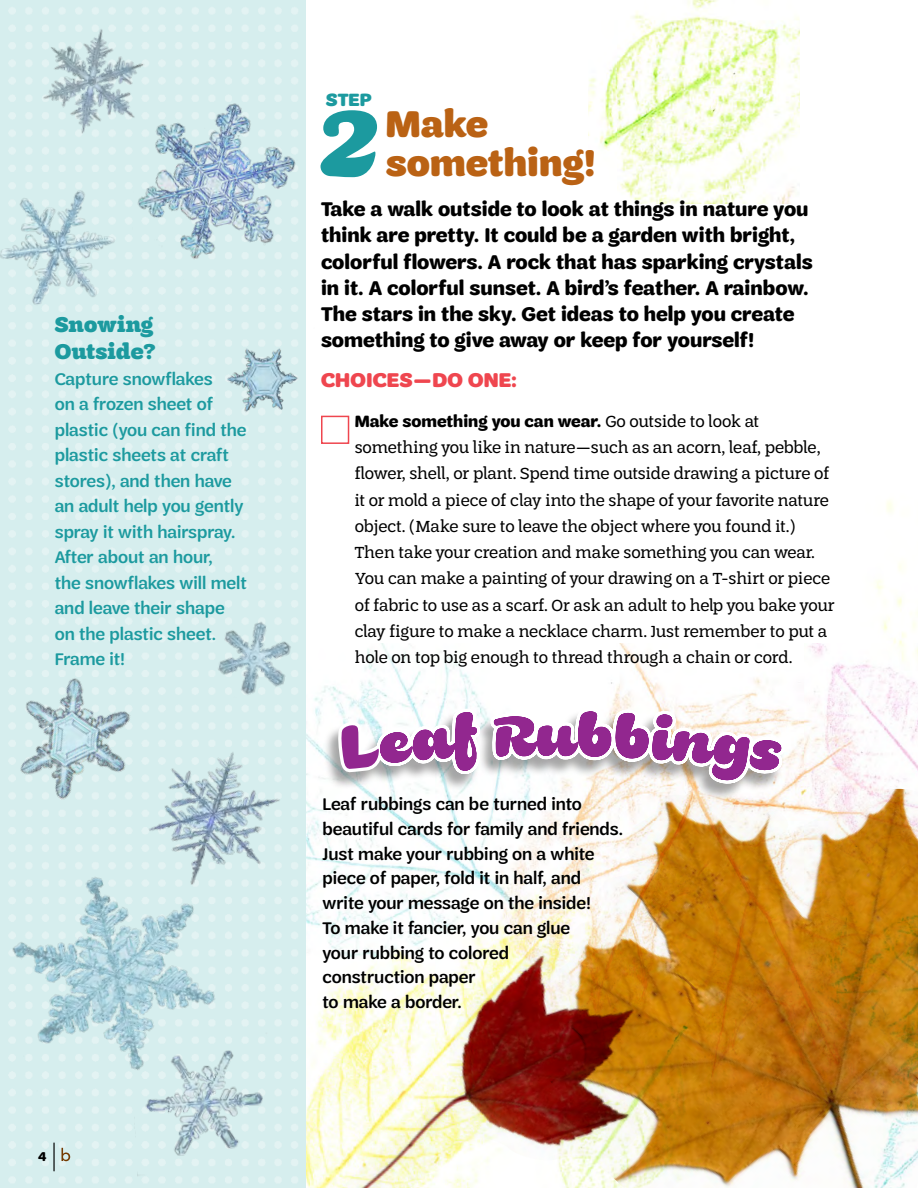
<style>
.page{position:relative;width:918px;height:1188px;background:#fff}
.page>*{position:absolute;margin:0;border:0;box-sizing:border-box;transform-origin:0 0}
.t1{font:expanded 99px "Shortbread Script Sm";color:#1c9a9f}
.t2{font:900 39px/39px "Trefoil Sans";color:#ba6214}
.t3{font:900 22.5px/27px "Trefoil Slab";letter-spacing:.005em;color:#1c9a9f}
.t4{font:700 21px/26.2px "Trefoil Sans";color:#000}
.t5{font:900 21px "Trefoil Sans";letter-spacing:.01em;color:#ef464f}
.t6{font:900 18.75px "Trefoil Sans";color:#1c9a9f}
.t7{font:500 18px/24.8px "Trefoil Sans";color:#000}
.t8{font:500 18px/25.5px "Trefoil Sans";color:#1c9a9f}
.t9{font:17.25px/26.2px "Trefoil Slab";letter-spacing:-.015em;color:#000}
.t10{font:700 17.25px "Trefoil Sans";color:#000}
.t11{font:700 13.5px "Trefoil Sans";color:#000}
.s1{font-family:"Trefoil Slab";font-weight:400}
</style>
<div class="page">
<img style="left:588px;top:0;width:212px;height:203px">
<img style="left:305px;top:643px;width:34px;height:545px">
<img style="left:809px;top:500px;width:93px;height:289px">
<img style="left:0;top:382px;width:305px;height:806px">
<img style="left:0;top:0;width:305px;height:382px">
<div style="left:321px;top:416px;width:28px;height:28px;border:2px solid #ef464f"></div>
<img style="left:21px;top:9px;width:148px;height:147px">
<img style="left:204px;top:607px;width:101px;height:100px">
<img style="left:0;top:854px;width:228px;height:247px">
<img style="left:0;top:645px;width:166px;height:191px">
<img style="left:94px;top:70px;width:212px;height:240px">
<img style="left:221px;top:327px;width:85px;height:94px">
<img style="left:0;top:166px;width:129px;height:152px">
<img style="left:130px;top:1032px;width:145px;height:144px">
<img style="left:132px;top:721px;width:187px;height:188px">
<img style="left:809px;top:789px;width:91px;height:399px">
<img style="left:900px;top:592px;width:18px;height:596px">
<div style="left:323px;top:710px;width:462px;height:92px;background:#000;opacity:.35"></div>
<svg style="left:339px;top:415px;width:470px;height:773px"></svg>
<svg style="left:339px;top:710px;width:445px;height:73px"></svg>
<svg style="left:62px;top:1148px;width:8px;height:13px"></svg>
<hr style="left:53px;top:1143px;width:2px;height:28px;background:#000">
<h3 class="t3" style="left:55px;top:311px;width:103px">Snowing<br>Outside?</h3>
<p class="t8" style="left:55px;top:366px;width:194px">Capture snowflakes<br>on a frozen sheet of plastic (you can find the plastic sheets at craft stores), and then have an adult help you gently spray it with hairspray.<br>After about an hour,<br>the snowflakes will melt and leave their shape on the plastic sheet.<br>Frame it!</p>
<p class="t11" style="left:38px;top:1149px;width:10px">4</p>
<p class="t6" style="left:326px;top:89px;width:47px">STEP</p>
<h1 class="t1" style="left:319px;top:100px;width:61px">2</h1>
<h2 class="t2" style="left:386px;top:105px;width:211px">Make something!</h2>
<p class="t4" style="left:321px;top:196px;width:493px">Take a walk outside to look at things in nature you think are pretty. It could be a garden with bright, colorful flowers. A rock that has sparking crystals in it. A colorful sunset. A bird’s feather. A rainbow.<br>The stars in the sky. Get ideas to help you create something to give away or keep for yourself!</p>
<p class="t5" style="left:321px;top:368px;width:198px">CHOICES—DO ONE:</p>
<p class="t10" style="left:355px;top:411px;width:406px">Make something you can wear. <span class="s1">Go outside to look at</span></p>
<p class="t9" style="left:355px;top:434px;width:481px">something you like in nature—such as an acorn, leaf, pebble, flower, shell, or plant. Spend time outside drawing a picture of it or mold a piece of clay into the shape of your favorite nature object. (Make sure to leave the object where you found it.)<br>Then take your creation and make something you can wear.<br>You can make a painting of your drawing on a T-shirt or piece of fabric to use as a scarf. Or ask an adult to help you bake your clay figure to make a necklace charm. Just remember to put a hole on top big enough to thread through a chain or cord.</p>
<p class="t7" style="left:322px;top:792px;width:302px">Leaf rubbings can be turned into beautiful cards for family and friends.<br>Just make your rubbing on a white piece of paper, fold it in half, and write your message on the inside!<br>To make it fancier, you can glue<br>your rubbing to colored<br>construction paper<br>to make a border.</p>
</div>
